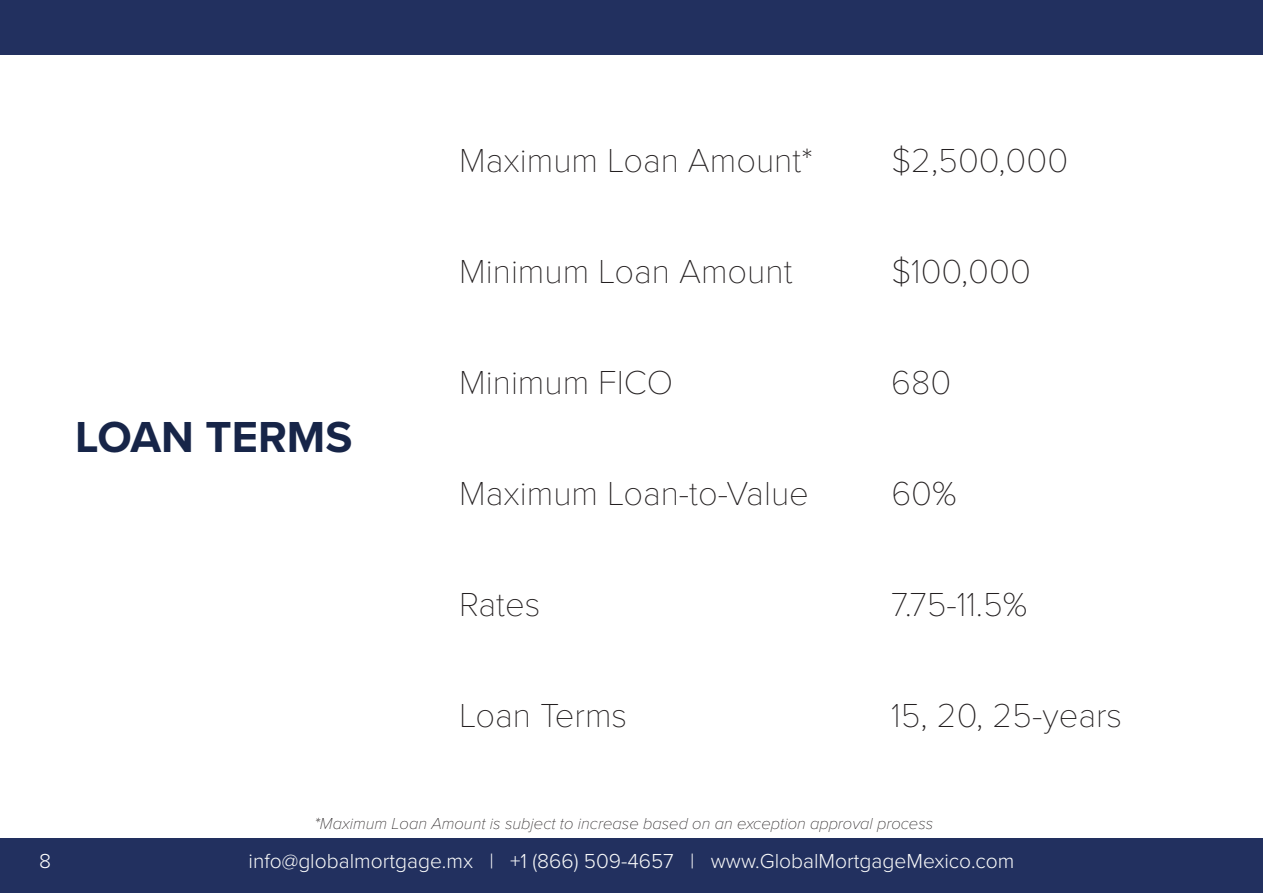
<style>
.page{position:relative;width:1263px;height:893px;background:#fff}
.page>*{position:absolute;margin:0;border:0;box-sizing:border-box;transform-origin:0 0}
.t1{font:700 45px "Proxima Nova";color:#172548}
.t2{font:100 34.5px "Proxima Nova T";color:#231f20}
.t3{font:300 21px "Proxima Nova";color:#f9fafa}
.t4{font:300 21px "Proxima Nova";color:#fff}
.t5{font:italic 100 16.5px "Proxima Nova";color:#231f20}
</style>
<div class="page">
<div style="left:0;top:839px;width:1263px;height:54px;background:#22305f"></div>
<div style="left:0;top:0;width:1263px;height:54px;background:#22305f"></div>
<p class="t2" style="left:459px;top:135px;width:355px">Maximum Loan Amount*</p>
<p class="t2" style="left:891px;top:135px;width:178px">$2,500,000</p>
<p class="t2" style="left:459px;top:246px;width:335px">Minimum Loan Amount</p>
<p class="t2" style="left:891px;top:246px;width:141px">$100,000</p>
<p class="t1" style="left:75px;top:404px;width:279px">LOAN TERMS</p>
<p class="t2" style="left:459px;top:357px;width:215px">Minimum FICO</p>
<p class="t2" style="left:891px;top:357px;width:62px">680</p>
<p class="t2" style="left:459px;top:468px;width:351px">Maximum Loan-to-Value</p>
<p class="t2" style="left:891px;top:468px;width:67px">60%</p>
<p class="t2" style="left:459px;top:579px;width:83px">Rates</p>
<p class="t2" style="left:891px;top:579px;width:138px">7.75-11.5%</p>
<p class="t2" style="left:459px;top:690px;width:169px">Loan Terms</p>
<p class="t2" style="left:891px;top:690px;width:232px">15, 20, 25-years</p>
<p class="t5" style="left:315px;top:811px;width:620px">*Maximum Loan Amount is subject to increase based on an exception approval process</p>
<p class="t4" style="left:39px;top:846px;width:13px">8</p>
<p class="t3" style="left:248px;top:846px;width:767px">info@globalmortgage.mx | +1 (866) 509-4657 | www.GlobalMortgageMexico.com</p>
</div>
